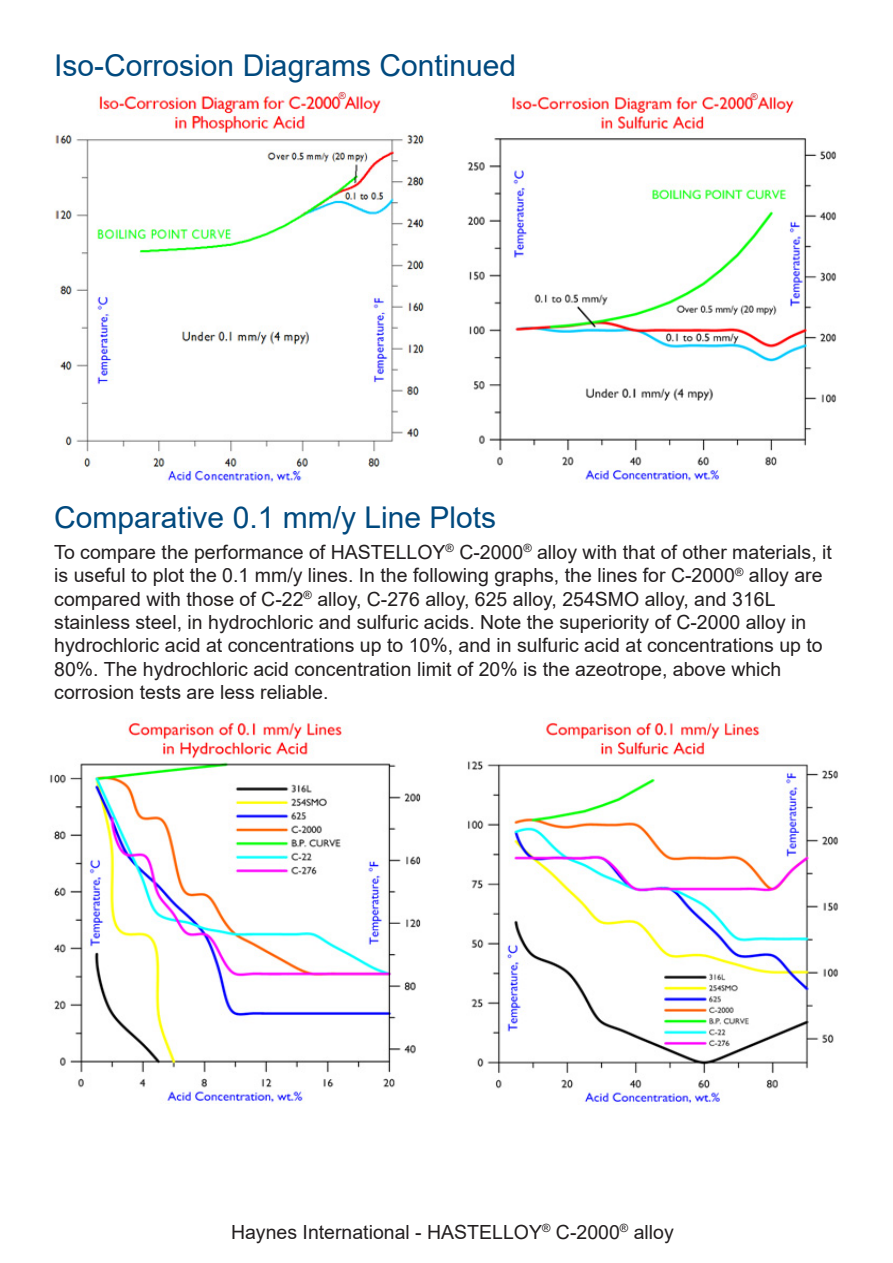
<style>
.page{position:relative;width:893px;height:1263px;background:#fff}
.page>*{position:absolute;margin:0;border:0;box-sizing:border-box;transform-origin:0 0}
.t1{font:30px "Arial";color:#00497e}
.t2{font:19.5px/23.4px "Arial";color:#231f20}
.t3{font:9.6px "Arial";color:#d1232a}
</style>
<div class="page">
<img style="left:55px;top:91px;width:782px;height:392px">
<img style="left:50px;top:717px;width:789px;height:387px">
<p class="t1" style="left:54px;top:45px;width:463px">Iso-Corrosion Diagrams Continued</p>
<p class="t3" style="left:339px;top:89px;width:9px">®</p>
<p class="t3" style="left:751px;top:90px;width:9px">®</p>
<p class="t1" style="left:54px;top:497px;width:443px">Comparative 0.1 mm/y Line Plots</p>
<p class="t2" style="left:54px;top:540px;width:779px">To compare the performance of HASTELLOY<sup>®</sup> C-2000<sup>®</sup> alloy with that of other materials, it is useful to plot the 0.1 mm/y lines. In the following graphs, the lines for C-2000<sup>®</sup> alloy are compared with those of C-22<sup>®</sup> alloy, C-276 alloy, 625 alloy, 254SMO alloy, and 316L</p>
<p class="t2" style="left:54px;top:610px;width:754px">stainless steel, in hydrochloric and sulfuric acids. Note the superiority of C-2000 alloy in</p>
<p class="t2" style="left:54px;top:634px;width:770px">hydrochloric acid at concentrations up to 10%, and in sulfuric acid at concentrations up to<br>80%. The hydrochloric acid concentration limit of 20% is the azeotrope, above which</p>
<p class="t2" style="left:54px;top:680px;width:276px">corrosion tests are less reliable.</p>
<p class="t2" style="left:231px;top:1220px;width:444px">Haynes International - HASTELLOY<sup>®</sup> C-2000<sup>®</sup> alloy</p>
</div>
